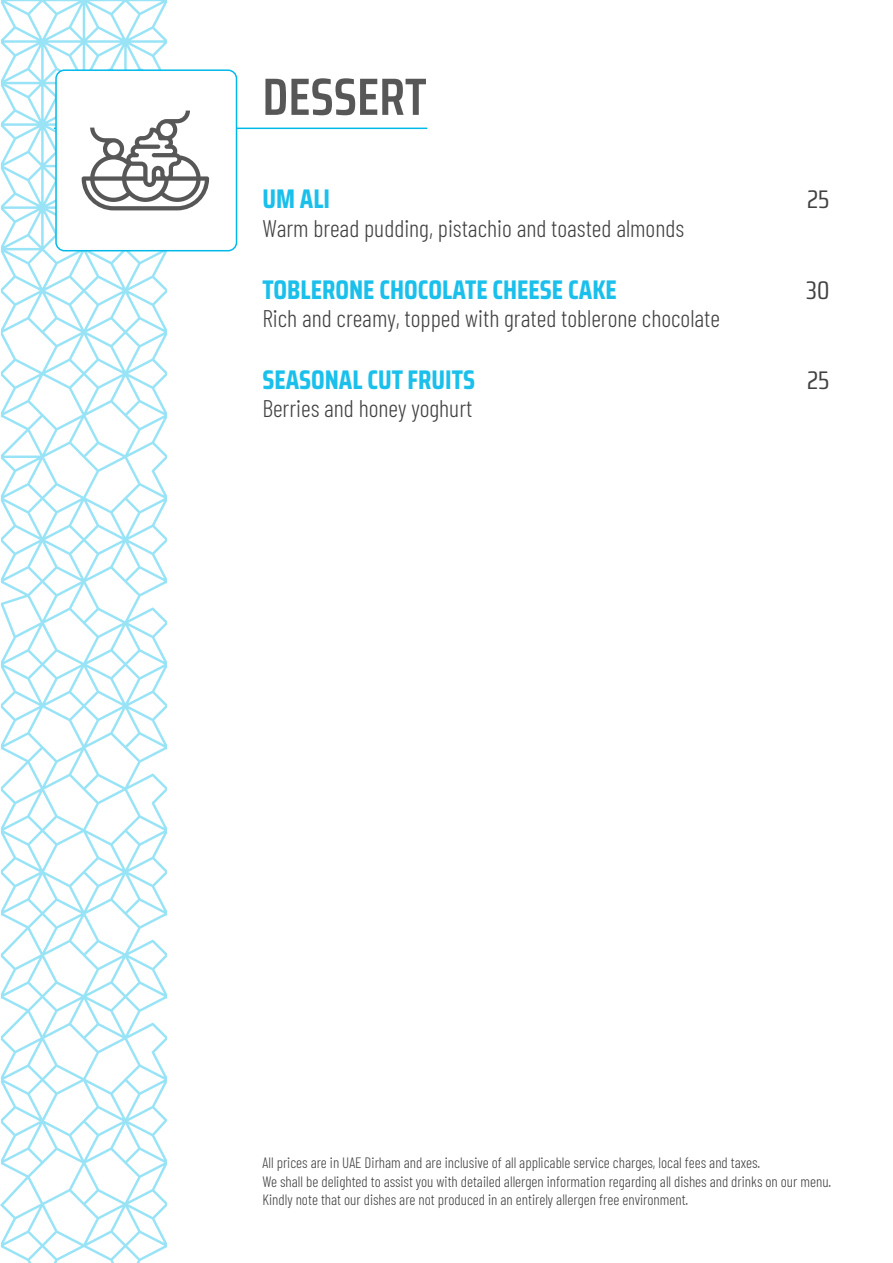
<style>
.page{position:relative;width:893px;height:1263px;background:#fff}
.page>*{position:absolute;margin:0;border:0;box-sizing:border-box;transform-origin:0 0}
.t1{font:600 52.5px "Saira Condensed";color:#575757}
.t2{font:700 27px "Saira Condensed";color:#1ac0eb}
.t3{font:25.5px "Saira Condensed";color:#414042}
.t4{font:300 24px "Barlow Condensed";color:#414042}
.t5{font:300 15px/18px "Barlow Condensed";color:#414042}
</style>
<div class="page">
<svg style="left:0;top:0;width:167px;height:1263px"></svg>
<hr style="left:54px;top:128px;width:373px;height:1px;background:#00b9e9">
<div style="left:56px;top:70px;width:181px;height:181px;background:#fff;border-radius:9px"></div>
<div style="left:55px;top:69px;width:182px;height:182px;border:2px solid #00b9e9;border-radius:9px"></div>
<svg style="left:82px;top:111px;width:127px;height:99px"></svg>
<h1 class="t1" style="left:262px;top:57px;width:166px">DESSERT</h1>
<h2 class="t2" style="left:262px;top:178px;width:69px">UM ALI</h2>
<h3 class="t3" style="left:807px;top:181px;width:24px">25</h3>
<h3 class="t4" style="left:262px;top:211px;width:423px">Warm bread pudding, pistachio and toasted almonds</h3>
<h2 class="t2" style="left:262px;top:268px;width:356px">TOBLERONE CHOCOLATE CHEESE CAKE</h2>
<h3 class="t3" style="left:806px;top:271px;width:25px">30</h3>
<h3 class="t4" style="left:262px;top:301px;width:459px">Rich and creamy, topped with grated toblerone chocolate</h3>
<h2 class="t2" style="left:262px;top:358px;width:214px">SEASONAL CUT FRUITS</h2>
<h3 class="t3" style="left:807px;top:361px;width:24px">25</h3>
<h3 class="t4" style="left:262px;top:391px;width:212px">Berries and honey yoghurt</h3>
<p class="t5" style="left:263px;top:1153px;width:570px">All prices are in UAE Dirham and are inclusive of all applicable service charges, local fees and taxes.<br>We shall be delighted to assist you with detailed allergen information regarding all dishes and drinks on our menu.<br>Kindly note that our dishes are not produced in an entirely allergen free environment.</p>
</div>
